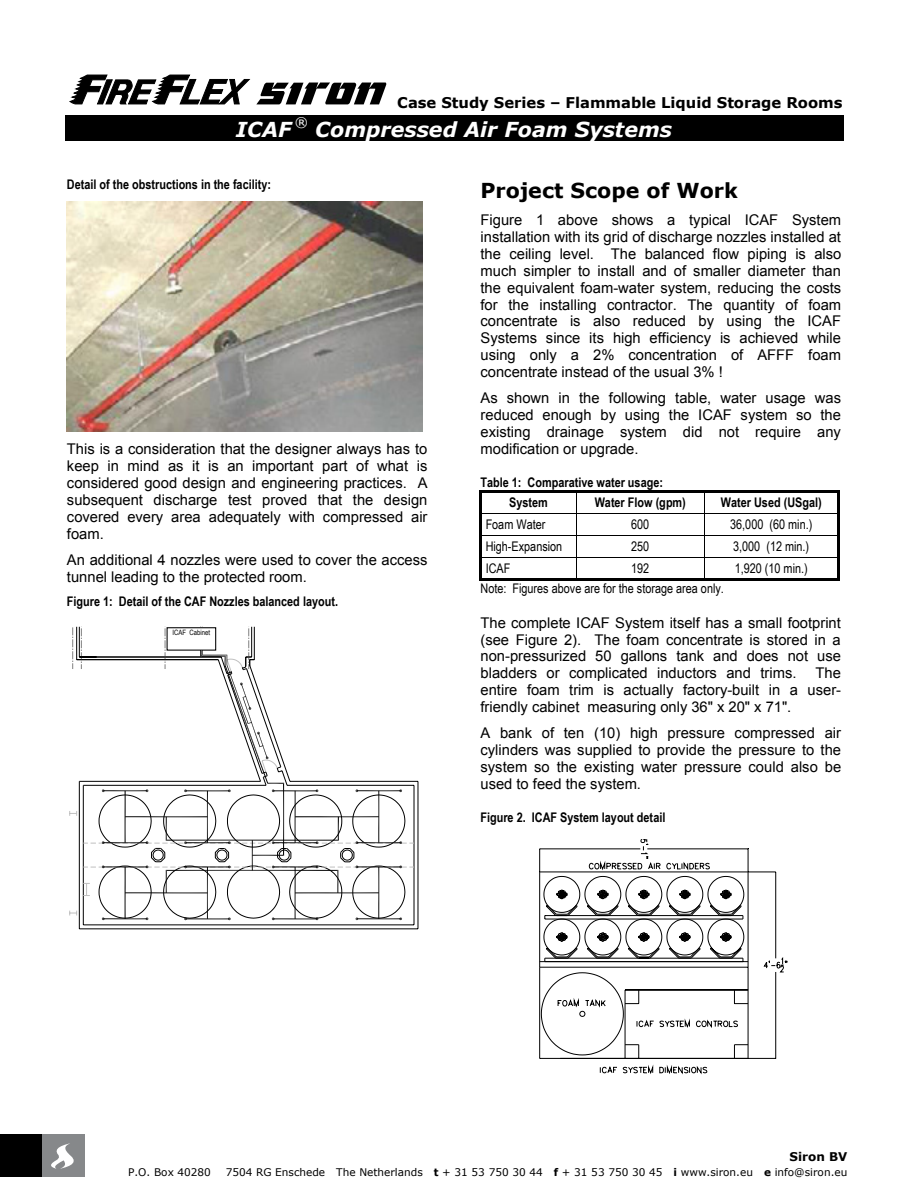
<style>
.page{position:relative;width:918px;height:1188px;background:#fff}
.page>*{position:absolute;margin:0;border:0;box-sizing:border-box;transform-origin:0 0}
.t1{font:italic 700 20.55px "Verdana";color:#fff}
.t2{font:700 20.55px "Verdana";color:#000}
.t3{font:14.7px/17px "Arial";color:#000;text-align:justify}
.t4{font:700 14.7px "Verdana";color:#000}
.t5{font:700 13.2px/20.2px "Arial Narrow";color:#000}
.t6{font:13.2px "Arial Narrow";color:#000}
.t7{font:13.2px "Verdana";color:#fff}
.t8{font:700 12px "Verdana";color:#000}
.t9{font:10.5px "Verdana";color:#000}
.t10{font:7.35px "Arial Narrow";color:#000}
.s1{font-weight:700}
</style>
<div class="page">
<svg style="left:70px;top:75px;width:179px;height:29px"></svg>
<div style="left:65px;top:116px;width:778px;height:25px;background:#000"></div>
<img style="left:67px;top:201px;width:356px;height:231px">
<svg style="left:78px;top:780px;width:340px;height:149px"></svg>
<svg style="left:69px;top:627px;width:345px;height:293px"></svg>
<hr style="left:479px;top:490px;width:99px;height:2px;background:#000">
<hr style="left:578px;top:490px;width:126px;height:2px;background:#000">
<hr style="left:704px;top:490px;width:136px;height:2px;background:#000">
<hr style="left:479px;top:492px;width:3px;height:21px;background:#000">
<hr style="left:837px;top:492px;width:3px;height:21px;background:#000">
<hr style="left:479px;top:513px;width:98px;height:1px;background:#000">
<hr style="left:577px;top:513px;width:127px;height:1px;background:#000">
<hr style="left:704px;top:513px;width:136px;height:1px;background:#000">
<hr style="left:479px;top:514px;width:3px;height:21px;background:#000">
<hr style="left:837px;top:514px;width:3px;height:21px;background:#000">
<hr style="left:479px;top:535px;width:98px;height:1px;background:#000">
<hr style="left:577px;top:535px;width:127px;height:1px;background:#000">
<hr style="left:704px;top:535px;width:136px;height:1px;background:#000">
<hr style="left:479px;top:536px;width:3px;height:21px;background:#000">
<hr style="left:837px;top:536px;width:3px;height:21px;background:#000">
<hr style="left:479px;top:557px;width:98px;height:1px;background:#000">
<hr style="left:577px;top:557px;width:127px;height:1px;background:#000">
<hr style="left:704px;top:557px;width:136px;height:1px;background:#000">
<hr style="left:479px;top:558px;width:3px;height:23px;background:#000">
<hr style="left:479px;top:579px;width:97px;height:2px;background:#000">
<svg style="left:576px;top:492px;width:2px;height:89px"></svg>
<hr style="left:578px;top:579px;width:126px;height:2px;background:#000">
<svg style="left:704px;top:492px;width:1px;height:87px"></svg>
<hr style="left:704px;top:579px;width:133px;height:2px;background:#000">
<hr style="left:837px;top:558px;width:3px;height:23px;background:#000">
<svg style="left:540px;top:839px;width:247px;height:234px"></svg>
<div style="left:167px;top:628px;width:49px;height:22px;background:#fff"></div>
<div style="left:167px;top:627px;width:49px;height:24px;border:1px solid #000"></div>
<svg style="left:256px;top:83px;width:130px;height:21px"></svg>
<div style="left:0;top:1135px;width:43px;height:42px;background:#000"></div>
<div style="left:43px;top:1135px;width:42px;height:42px;background:#86888a"></div>
<svg style="left:51px;top:1143px;width:23px;height:26px"></svg>
<p class="t4" style="left:397px;top:94px;width:447px">Case Study Series – Flammable Liquid Storage Rooms</p>
<h1 class="t1" style="left:236px;top:116px;width:57px">ICAF</h1>
<p class="t7" style="left:295px;top:114px;width:15px">®</p>
<h1 class="t1" style="left:315px;top:116px;width:358px">Compressed Air Foam Systems</h1>
<p class="t5" style="left:67px;top:174px;width:206px">Detail of the obstructions in the facility:</p>
<h1 class="t2" style="left:481px;top:178px;width:259px">Project Scope of Work</h1>
<p class="t3" style="left:481px;top:211px;width:362px">Figure 1 above shows a typical ICAF System installation with its grid of discharge nozzles installed at the ceiling level. The balanced flow piping is also much simpler to install and of smaller diameter than the equivalent foam-water system, reducing the costs for the installing contractor. The quantity of foam concentrate is also reduced by using the ICAF Systems since its high efficiency is achieved while using only a 2% concentration of AFFF foam concentrate instead of the usual 3% !</p>
<p class="t3" style="left:481px;top:390px;width:362px">As shown in the following table, water usage was reduced enough by using the ICAF system so the existing drainage system did not require any modification or upgrade.</p>
<p class="t5" style="left:509px;top:472px;width:155px;text-indent:-29px">Table 1: Comparative water usage:<br>System</p>
<p class="t3" style="left:67px;top:441px;width:362px">This is a consideration that the designer always has to keep in mind as it is an important part of what is considered good design and engineering practices. A subsequent discharge test proved that the design covered every area adequately with compressed air foam.</p>
<p class="t3" style="left:67px;top:551px;width:362px">An additional 4 nozzles were used to cover the access tunnel leading to the protected room.</p>
<p class="t5" style="left:67px;top:591px;width:273px">Figure 1: Detail of the CAF Nozzles balanced layout.</p>
<p class="t5" style="left:595px;top:492px;width:93px">Water Flow (gpm)</p>
<p class="t5" style="left:721px;top:492px;width:102px">Water Used (USgal)</p>
<p class="t6" style="left:486px;top:515px;width:61px">Foam Water</p>
<p class="t6" style="left:631px;top:515px;width:20px">600</p>
<p class="t6" style="left:730px;top:515px;width:84px">36,000 (60 min.)</p>
<p class="t6" style="left:486px;top:537px;width:78px">High-Expansion</p>
<p class="t6" style="left:631px;top:537px;width:20px">250</p>
<p class="t6" style="left:733px;top:537px;width:78px">3,000 (12 min.)</p>
<p class="t6" style="left:486px;top:559px;width:26px">ICAF</p>
<p class="t6" style="left:631px;top:559px;width:20px">192</p>
<p class="t6" style="left:735px;top:559px;width:74px">1,920 (10 min.)</p>
<p class="t6" style="left:481px;top:579px;width:245px">Note: Figures above are for the storage area only.</p>
<p class="t3" style="left:481px;top:614px;width:362px">The complete ICAF System itself has a small footprint (see Figure 2). The foam concentrate is stored in a non-pressurized 50 gallons tank and does not use bladders or complicated inductors and trims.</p>
<p class="t10" style="left:172px;top:627px;width:39px">ICAF Cabinet</p>
<p class="t3" style="left:481px;top:665px;width:362px;text-indent:335px">The entire foam trim is actually factory-built in a user&shy;friendly cabinet measuring only 36" x 20" x 71".</p>
<p class="t3" style="left:481px;top:725px;width:362px">A bank of ten (10) high pressure compressed air cylinders was supplied to provide the pressure to the system so the existing water pressure could also be used to feed the system.</p>
<p class="t5" style="left:481px;top:807px;width:186px">Figure 2. ICAF System layout detail</p>
<p class="t8" style="left:790px;top:1148px;width:59px">Siron BV</p>
<p class="t9" style="left:128px;top:1165px;width:84px">P.O. Box 40280</p>
<p class="t9" style="left:226px;top:1165px;width:623px">7504 RG Enschede The Netherlands <span class="s1">t</span> + 31 53 750 30 44 <span class="s1">f</span> + 31 53 750 30 45 <span class="s1">i</span> www.siron.eu <span class="s1">e</span> info@siron.eu</p>
</div>
